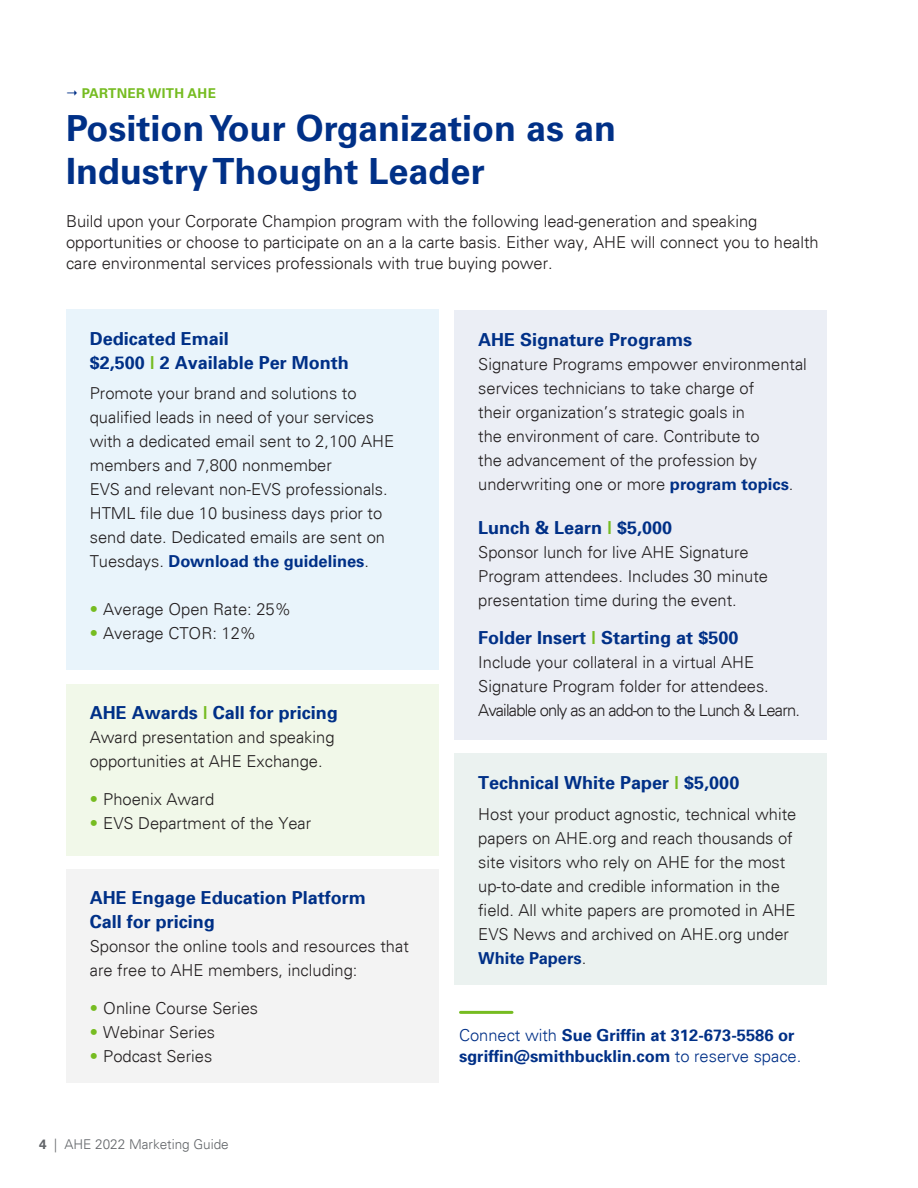
<style>
.page{position:relative;width:918px;height:1188px;background:#fff}
.page>*{position:absolute;margin:0;border:0;box-sizing:border-box;transform-origin:0 0}
.t1{font:700 36px "Univers";color:#003087}
.t2{font:700 18px "Univers 65";color:#003087}
.t3{font:300 16.5px/24px "Univers";color:#231f20}
.t4{font:700 16.5px/21px "Univers 65";color:#003087}
.t5{font:300 16.5px "Univers";letter-spacing:-.05em;color:#231f20}
.t6{font:300 13.5px "Univers";color:#63666a}
.t7{font:700 13.5px "Univers";letter-spacing:.025em;color:#76bc21}
.s1{color:#76bc21}
.s2{font-weight:700;color:#003087}
.s3{font-family:"Univers";font-weight:300}
.s4{font-weight:700}
</style>
<div class="page">
<div style="left:66px;top:309px;width:372px;height:361px;background:#e9f4fb"></div>
<div style="left:454px;top:753px;width:373px;height:232px;background:#ebf2f0"></div>
<div style="left:454px;top:311px;width:373px;height:429px;background:#ebeef5"></div>
<div style="left:66px;top:684px;width:372px;height:171px;background:#f1f8e9"></div>
<div style="left:66px;top:869px;width:372px;height:213px;background:#f3f3f3"></div>
<hr style="left:460px;top:1011px;width:52px;height:3px;background:#76bc21">
<p class="t7" style="left:82px;top:85px;width:136px">PARTNER WITH AHE</p>
<p class="t1" style="left:66px;top:107px;width:552px">Position Your Organization as an</p>
<p class="t1" style="left:66px;top:150px;width:420px">Industry Thought Leader</p>
<p class="t3" style="left:66px;top:210px;width:754px;line-height:21px">Build upon your Corporate Champion program with the following lead-generation and speaking opportunities or choose to participate on an a la carte basis. Either way, AHE will connect you to health care environmental services professionals with true buying power.</p>
<p class="t2" style="left:90px;top:327px;width:141px">Dedicated Email</p>
<p class="t2" style="left:90px;top:351px;width:261px">$2,500 <span class="s1">|</span> 2 Available Per Month</p>
<p class="t3" style="left:90px;top:381px;width:306px">Promote your brand and solutions to qualified leads in need of your services with a dedicated email sent to 2,100 AHE members and 7,800 nonmember</p>
<p class="t3" style="left:90px;top:477px;width:299px">EVS and relevant non-EVS professionals.<br>HTML file due 10 business days prior to send date. Dedicated emails are sent on Tuesdays. <span class="s2">Download the guidelines</span>.</p>
<p class="t3" style="left:90px;top:597px;width:203px"><span class="s1">•</span> Average Open Rate: 25%</p>
<p class="t3" style="left:90px;top:621px;width:168px"><span class="s1">•</span> Average CTOR: 12%</p>
<p class="t2" style="left:478px;top:328px;width:216px">AHE Signature Programs</p>
<p class="t3" style="left:478px;top:352px;width:330px">Signature Programs empower environmental services technicians to take charge of<br>their organization’s strategic goals in<br>the environment of care. Contribute to<br>the advancement of the profession by underwriting one or more <span class="s2">program topics</span>.</p>
<p class="t2" style="left:478px;top:516px;width:196px">Lunch &amp; Learn <span class="s1">|</span> $5,000</p>
<p class="t3" style="left:478px;top:540px;width:291px">Sponsor lunch for live AHE Signature<br>Program attendees. Includes 30 minute presentation time during the event.</p>
<p class="t2" style="left:478px;top:626px;width:262px">Folder Insert <span class="s1">|</span> Starting at $500</p>
<p class="t3" style="left:478px;top:650px;width:292px">Include your collateral in a virtual AHE<br>Signature Program folder for attendees.</p>
<p class="t2" style="left:90px;top:701px;width:250px">AHE Awards <span class="s1">|</span> Call for pricing</p>
<p class="t5" style="left:478px;top:700px;width:323px">Available only as an add-on to the Lunch &amp; Learn.</p>
<p class="t3" style="left:90px;top:725px;width:246px">Award presentation and speaking</p>
<p class="t3" style="left:90px;top:749px;width:234px">opportunities at AHE Exchange.</p>
<p class="t3" style="left:90px;top:787px;width:126px"><span class="s1">•</span> Phoenix Award</p>
<p class="t3" style="left:90px;top:811px;width:223px"><span class="s1">•</span> EVS Department of the Year</p>
<p class="t2" style="left:478px;top:771px;width:263px">Technical White Paper <span class="s1">|</span> $5,000</p>
<p class="t3" style="left:478px;top:802px;width:320px">Host your product agnostic, technical white papers on AHE.org and reach thousands of site visitors who rely on AHE for the most up-to-date and credible information in the field. All white papers are promoted in AHE EVS News and archived on AHE.org under <span class="s2">White Papers</span>.</p>
<p class="t2" style="left:90px;top:886px;width:278px">AHE Engage Education Platform</p>
<p class="t2" style="left:90px;top:910px;width:127px">Call for pricing</p>
<p class="t3" style="left:90px;top:935px;width:321px">Sponsor the online tools and resources that are free to AHE members, including:</p>
<p class="t3" style="left:90px;top:996px;width:170px"><span class="s1">•</span> Online Course Series</p>
<p class="t3" style="left:90px;top:1020px;width:127px"><span class="s1">•</span> Webinar Series</p>
<p class="t3" style="left:90px;top:1044px;width:124px"><span class="s1">•</span> Podcast Series</p>
<p class="t4" style="left:459px;top:1024px;width:344px"><span class="s3">Connect with</span> Sue Griffin at 312-673-5586 or sgriffin@smithbucklin.com <span class="s3">to reserve space.</span></p>
<p class="t6" style="left:39px;top:1136px;width:191px"><span class="s4">4</span> | AHE 2022 Marketing Guide</p>
</div>
